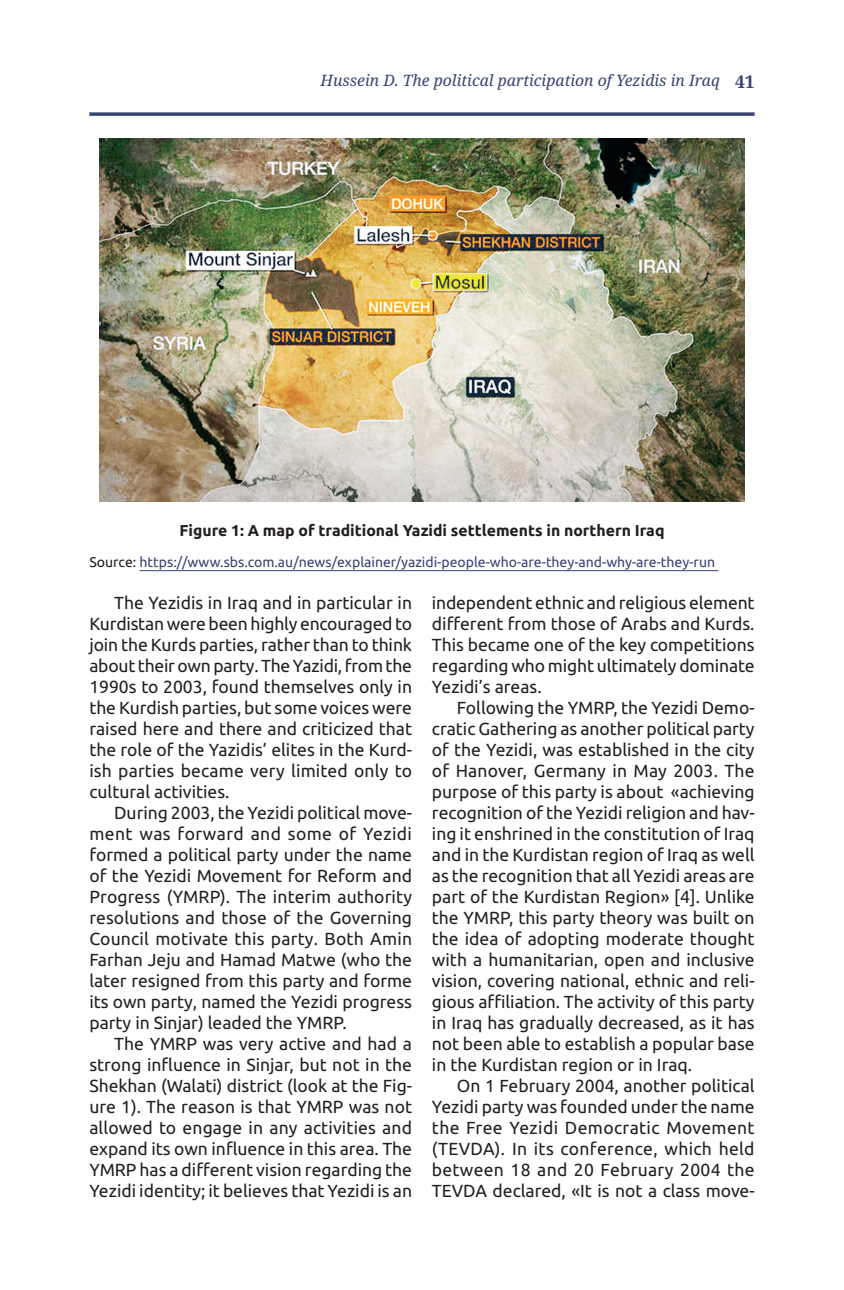
<style>
.page{position:relative;width:844px;height:1290px;background:#fff}
.page>*{position:absolute;margin:0;border:0;box-sizing:border-box;transform-origin:0 0}
.t1{font:17.5px/21px "Ubuntu";color:#231f20;text-align:justify}
.t2{font:700 15.75px "Ubuntu";color:#231f20}
.t3{font:italic 15.75px "Noto Serif";color:#394375}
.t4{font:14px "Ubuntu";color:#394375}
.s1{font-weight:700;font-style:normal;font-size:17.5px}
.s2{color:#231f20}
</style>
<div class="page">
<svg style="left:89px;top:112px;width:665px;height:4px;background:#515a85"></svg>
<hr style="left:139px;top:570px;width:579px;height:1px;background:#394375">
<img style="left:99px;top:139px;width:645px;height:363px">
<p class="t3" style="left:320px;top:74px;width:435px">Hussein D. The political participation of Yezidis in Iraq <span class="s1">41</span></p>
<p class="t2" style="left:179px;top:523px;width:486px">Figure 1: A map of traditional Yazidi settlements in northern Iraq</p>
<p class="t4" style="left:89px;top:556px;width:627px"><span class="s2">Source:</span> https://www.sbs.com.au/news/explainer/yazidi-people-who-are-they-and-why-are-they-run</p>
<p class="t1" style="left:432px;top:593px;width:324px">independent ethnic and religious element different from those of Arabs and Kurds.<br>This became one of the key competitions regarding who might ultimately dominate Yezidi’s areas.</p>
<p class="t1" style="left:432px;top:698px;width:324px;text-indent:25px">Following the YMRP, the Yezidi Demo&shy;cratic Gathering as another political party of the Yezidi, was established in the city of Hanover, Germany in May 2003. The purpose of this party is about «achieving recognition of the Yezidi religion and hav&shy;ing it enshrined in the constitution of Iraq and in the Kurdistan region of Iraq as well as the recognition that all Yezidi areas are part of the Kurdistan Region» [4]. Unlike the YMRP, this party theory was built on the idea of adopting moderate thought with a humanitarian, open and inclusive vision, covering national, ethnic and reli&shy;gious affiliation. The activity of this party in Iraq has gradually decreased, as it has not been able to establish a popular base in the Kurdistan region or in Iraq.</p>
<p class="t1" style="left:432px;top:1076px;width:324px;text-indent:25px">On 1 February 2004, another political Yezidi party was founded under the name the Free Yezidi Democratic Movement (TEVDA). In its conference, which held between 18 and 20 February 2004 the TEVDA declared, «It is not a class move-</p>
<p class="t1" style="left:89px;top:593px;width:324px;text-indent:25px">The Yezidis in Iraq and in particular in Kurdistan were been highly encouraged to join the Kurds parties, rather than to think about their own party. The Yazidi, from the 1990s to 2003, found themselves only in the Kurdish parties, but some voices were raised here and there and criticized that the role of the Yazidis’ elites in the Kurd&shy;ish parties became very limited only to cultural activities.</p>
<p class="t1" style="left:89px;top:803px;width:324px;text-indent:25px">During 2003, the Yezidi political move&shy;ment was forward and some of Yezidi formed a political party under the name of the Yezidi Movement for Reform and Progress (YMRP). The interim authority resolutions and those of the Governing Council motivate this party. Both Amin Farhan Jeju and Hamad Matwe (who the later resigned from this party and forme its own party, named the Yezidi progress party in Sinjar) leaded the YMRP.</p>
<p class="t1" style="left:89px;top:1034px;width:324px;text-indent:25px">The YMRP was very active and had a strong influence in Sinjar, but not in the Shekhan (Walati) district (look at the Fig&shy;ure 1). The reason is that YMRP was not allowed to engage in any activities and expand its own influence in this area. The YMRP has a different vision regarding the Yezidi identity; it believes that Yezidi is an</p>
</div>
